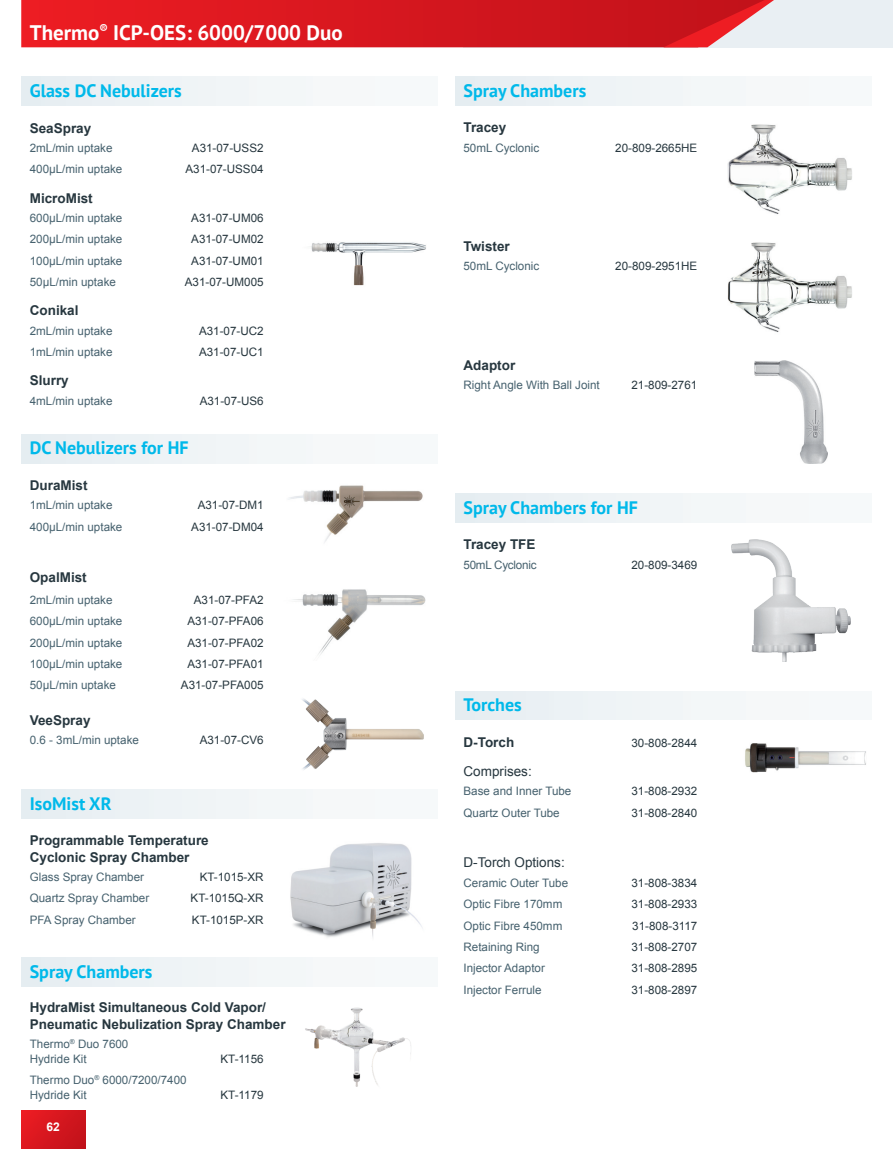
<style>
.page{position:relative;width:893px;height:1149px;background:#fff}
.page>*{position:absolute;margin:0;border:0;box-sizing:border-box;transform-origin:0 0}
.t1{font:700 21px "PT Sans";color:#fff}
.t2{font:700 18px "PT Sans";color:#00b9ea}
.t3{font:700 13.5px/16.5px "Arial";color:#27373f}
.t4{font:13.5px "Arial";color:#27373f}
.t5{font:700 12px "Arial";color:#fff}
.t6{font:11.7px/15px "Arial";color:#46616e}
.t7{font:11.7px "Arial";color:#27373f}
.t8{font:11.7px "Arial";letter-spacing:-.02em;color:#46616e}
</style>
<div class="page">
<div style="left:463px;top:0;width:430px;height:47px;background:#e9eff3"></div>
<svg style="left:21px;top:0;width:753px;height:47px;background:#d92128"></svg>
<div style="left:21px;top:1110px;width:64px;height:38px;background:linear-gradient(to right,#e61b22,#c6131b)"></div>
<img style="left:293px;top:589px;width:133px;height:66px">
<div style="left:21px;top:77px;width:417px;height:28px;background:#f1f5f7"></div>
<div style="left:21px;top:434px;width:417px;height:29px;background:#f1f5f7"></div>
<img style="left:288px;top:485px;width:135px;height:58px">
<img style="left:290px;top:843px;width:132px;height:95px">
<div style="left:21px;top:789px;width:417px;height:29px;background:#f1f5f7"></div>
<img style="left:727px;top:124px;width:125px;height:90px">
<div style="left:455px;top:77px;width:417px;height:28px;background:#f1f5f7"></div>
<img style="left:727px;top:242px;width:125px;height:91px">
<img style="left:731px;top:539px;width:119px;height:122px">
<img style="left:754px;top:360px;width:74px;height:103px">
<div style="left:455px;top:690px;width:417px;height:29px;background:#f1f5f7"></div>
<div style="left:455px;top:493px;width:417px;height:29px;background:#f1f5f7"></div>
<img style="left:311px;top:242px;width:115px;height:44px">
<img style="left:745px;top:743px;width:121px;height:30px">
<div style="left:21px;top:957px;width:417px;height:29px;background:#f1f5f7"></div>
<img style="left:305px;top:1007px;width:106px;height:80px">
<img style="left:302px;top:698px;width:122px;height:72px">
<h1 class="t1" style="left:30px;top:18px;width:314px">Thermo<sup>®</sup> ICP-OES: 6000/7000 Duo</h1>
<h2 class="t2" style="left:30px;top:78px;width:154px">Glass DC Nebulizers</h2>
<p class="t3" style="left:30px;top:120px;width:63px">SeaSpray</p>
<p class="t6" style="left:30px;top:140px;width:84px">2mL/min uptake</p>
<p class="t7" style="left:192px;top:140px;width:73px">A31-07-USS2</p>
<p class="t6" style="left:30px;top:162px;width:94px">400µL/min uptake</p>
<p class="t7" style="left:185px;top:161px;width:80px">A31-07-USS04</p>
<p class="t3" style="left:30px;top:190px;width:65px">MicroMist</p>
<p class="t6" style="left:30px;top:210px;width:94px">600µL/min uptake</p>
<p class="t7" style="left:191px;top:210px;width:74px">A31-07-UM06</p>
<p class="t6" style="left:30px;top:232px;width:94px">200µL/min uptake</p>
<p class="t7" style="left:191px;top:231px;width:74px">A31-07-UM02</p>
<p class="t6" style="left:30px;top:253px;width:94px">100µL/min uptake</p>
<p class="t7" style="left:191px;top:253px;width:74px">A31-07-UM01</p>
<p class="t6" style="left:30px;top:274px;width:88px">50µL/min uptake</p>
<p class="t7" style="left:185px;top:274px;width:80px">A31-07-UM005</p>
<p class="t3" style="left:30px;top:303px;width:50px">Conikal</p>
<p class="t6" style="left:30px;top:323px;width:84px">2mL/min uptake</p>
<p class="t7" style="left:199px;top:323px;width:66px">A31-07-UC2</p>
<p class="t6" style="left:30px;top:344px;width:84px">1mL/min uptake</p>
<p class="t7" style="left:199px;top:344px;width:66px">A31-07-UC1</p>
<p class="t3" style="left:30px;top:372px;width:41px">Slurry</p>
<p class="t6" style="left:30px;top:393px;width:84px">4mL/min uptake</p>
<p class="t7" style="left:200px;top:392px;width:65px">A31-07-US6</p>
<h2 class="t2" style="left:30px;top:436px;width:160px">DC Nebulizers for HF</h2>
<p class="t3" style="left:30px;top:477px;width:59px">DuraMist</p>
<p class="t6" style="left:30px;top:497px;width:84px">1mL/min uptake</p>
<p class="t7" style="left:198px;top:497px;width:67px">A31-07-DM1</p>
<p class="t6" style="left:30px;top:519px;width:94px">400µL/min uptake</p>
<p class="t7" style="left:191px;top:519px;width:74px">A31-07-DM04</p>
<p class="t3" style="left:30px;top:569px;width:59px">OpalMist</p>
<p class="t6" style="left:30px;top:592px;width:84px">2mL/min uptake</p>
<p class="t7" style="left:194px;top:592px;width:71px">A31-07-PFA2</p>
<p class="t6" style="left:30px;top:613px;width:94px">600µL/min uptake</p>
<p class="t7" style="left:187px;top:613px;width:78px">A31-07-PFA06</p>
<p class="t6" style="left:30px;top:635px;width:94px">200µL/min uptake</p>
<p class="t7" style="left:187px;top:634px;width:78px">A31-07-PFA02</p>
<p class="t6" style="left:30px;top:656px;width:94px">100µL/min uptake</p>
<p class="t7" style="left:187px;top:656px;width:78px">A31-07-PFA01</p>
<p class="t6" style="left:30px;top:677px;width:88px">50µL/min uptake</p>
<p class="t7" style="left:181px;top:677px;width:84px">A31-07-PFA005</p>
<p class="t3" style="left:30px;top:712px;width:62px">VeeSpray</p>
<p class="t6" style="left:30px;top:732px;width:111px">0.6 - 3mL/min uptake</p>
<p class="t7" style="left:200px;top:732px;width:65px">A31-07-CV6</p>
<h2 class="t2" style="left:30px;top:791px;width:83px">IsoMist XR</h2>
<p class="t3" style="left:30px;top:832px;width:181px">Programmable Temperature<br>Cyclonic Spray Chamber</p>
<p class="t6" style="left:30px;top:869px;width:116px">Glass Spray Chamber</p>
<p class="t7" style="left:200px;top:869px;width:65px">KT-1015-XR</p>
<p class="t6" style="left:30px;top:890px;width:121px">Quartz Spray Chamber</p>
<p class="t7" style="left:191px;top:890px;width:75px">KT-1015Q-XR</p>
<p class="t6" style="left:30px;top:912px;width:107px">PFA Spray Chamber</p>
<p class="t7" style="left:192px;top:911px;width:73px">KT-1015P-XR</p>
<h2 class="t2" style="left:30px;top:958px;width:124px">Spray Chambers</h2>
<p class="t3" style="left:30px;top:999px;width:257px">HydraMist Simultaneous Cold Vapor/<br>Pneumatic Nebulization Spray Chamber</p>
<p class="t6" style="left:30px;top:1036px;width:100px">Thermo<sup>®</sup> Duo 7600<br>Hydride Kit</p>
<p class="t7" style="left:221px;top:1050px;width:45px">KT-1156</p>
<p class="t6" style="left:30px;top:1072px;width:158px">Thermo Duo<sup>®</sup> 6000/7200/7400<br>Hydride Kit</p>
<p class="t5" style="left:46px;top:1118px;width:15px">62</p>
<p class="t7" style="left:221px;top:1087px;width:45px">KT-1179</p>
<h2 class="t2" style="left:463px;top:78px;width:124px">Spray Chambers</h2>
<p class="t3" style="left:463px;top:120px;width:44px">Tracey</p>
<p class="t6" style="left:463px;top:140px;width:77px">50mL Cyclonic</p>
<p class="t7" style="left:615px;top:140px;width:84px">20-809-2665HE</p>
<p class="t3" style="left:463px;top:238px;width:48px">Twister</p>
<p class="t6" style="left:463px;top:259px;width:77px">50mL Cyclonic</p>
<p class="t7" style="left:615px;top:258px;width:84px">20-809-2951HE</p>
<p class="t3" style="left:463px;top:357px;width:53px">Adaptor</p>
<p class="t6" style="left:463px;top:377px;width:138px">Right Angle With Ball Joint</p>
<p class="t7" style="left:631px;top:377px;width:67px">21-809-2761</p>
<h2 class="t2" style="left:463px;top:495px;width:176px">Spray Chambers for HF</h2>
<p class="t3" style="left:463px;top:536px;width:74px">Tracey TFE</p>
<p class="t8" style="left:463px;top:556px;width:75px">50mL Cyclonic</p>
<p class="t7" style="left:631px;top:556px;width:67px">20-809-3469</p>
<h2 class="t2" style="left:463px;top:692px;width:60px">Torches</h2>
<p class="t3" style="left:463px;top:734px;width:52px">D-Torch</p>
<p class="t7" style="left:631px;top:734px;width:67px">30-808-2844</p>
<p class="t4" style="left:463px;top:762px;width:70px">Comprises:</p>
<p class="t6" style="left:463px;top:783px;width:109px">Base and Inner Tube</p>
<p class="t7" style="left:631px;top:783px;width:67px">31-808-2932</p>
<p class="t6" style="left:463px;top:805px;width:98px">Quartz Outer Tube</p>
<p class="t7" style="left:631px;top:804px;width:67px">31-808-2840</p>
<p class="t4" style="left:463px;top:853px;width:103px">D-Torch Options:</p>
<p class="t6" style="left:463px;top:875px;width:106px">Ceramic Outer Tube</p>
<p class="t7" style="left:631px;top:874px;width:67px">31-808-3834</p>
<p class="t6" style="left:463px;top:896px;width:100px">Optic Fibre 170mm</p>
<p class="t7" style="left:631px;top:896px;width:67px">31-808-2933</p>
<p class="t6" style="left:463px;top:917px;width:100px">Optic Fibre 450mm</p>
<p class="t7" style="left:632px;top:917px;width:67px">31-808-3117</p>
<p class="t6" style="left:463px;top:939px;width:78px">Retaining Ring</p>
<p class="t7" style="left:631px;top:938px;width:67px">31-808-2707</p>
<p class="t6" style="left:463px;top:960px;width:83px">Injector Adaptor</p>
<p class="t7" style="left:631px;top:960px;width:67px">31-808-2895</p>
<p class="t6" style="left:463px;top:981px;width:80px">Injector Ferrule</p>
<p class="t7" style="left:631px;top:981px;width:67px">31-808-2897</p>
</div>
